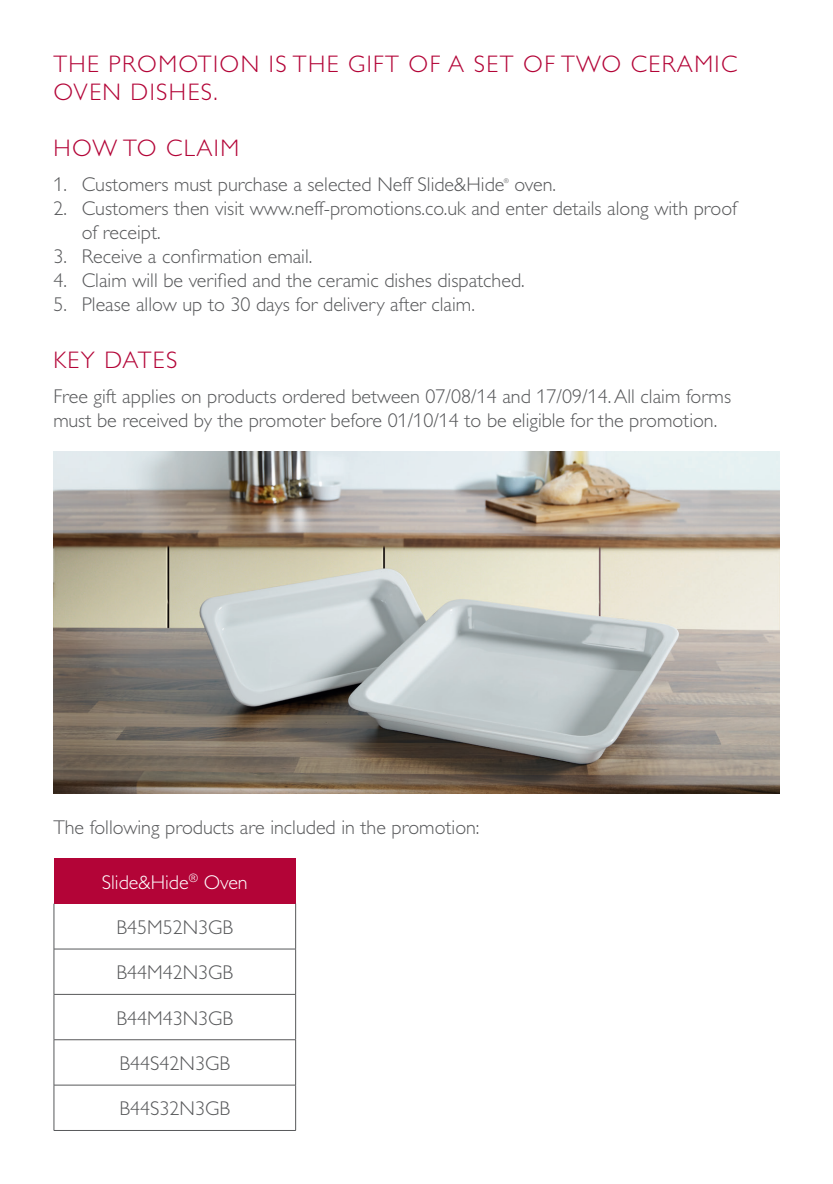
<style>
.page{position:relative;width:833px;height:1184px;background:#fff}
.page>*{position:absolute;margin:0;border:0;box-sizing:border-box;transform-origin:0 0}
.t1{font:300 24px/28px "Gill Alt One";letter-spacing:.06em;color:#b30437}
.t2{font:300 20px/24px "Gill Alt One";color:#57585a}
.t3{font:300 20px "Gill Alt One";color:#fff}
.t4{font:300 6.4px "Gill Alt One";color:#57585a}
</style>
<div class="page">
<div style="left:54px;top:858px;width:241px;height:46px;background:#b30437"></div>
<hr style="left:54px;top:904px;width:1px;height:45px;background:#57585a">
<hr style="left:54px;top:949px;width:1px;height:45px;background:#57585a">
<hr style="left:54px;top:994px;width:1px;height:46px;background:#57585a">
<hr style="left:54px;top:1040px;width:1px;height:45px;background:#57585a">
<hr style="left:54px;top:1085px;width:1px;height:45px;background:#57585a">
<hr style="left:295px;top:904px;width:1px;height:45px;background:#57585a">
<hr style="left:54px;top:949px;width:242px;height:1px;background:#57585a">
<hr style="left:295px;top:949px;width:1px;height:45px;background:#57585a">
<hr style="left:54px;top:994px;width:242px;height:1px;background:#57585a">
<hr style="left:295px;top:994px;width:1px;height:45px;background:#57585a">
<hr style="left:54px;top:1039px;width:242px;height:1px;background:#57585a">
<hr style="left:295px;top:1040px;width:1px;height:45px;background:#57585a">
<hr style="left:54px;top:1085px;width:242px;height:1px;background:#57585a">
<hr style="left:295px;top:1085px;width:1px;height:45px;background:#57585a">
<hr style="left:54px;top:1130px;width:242px;height:1px;background:#57585a">
<img style="left:53px;top:452px;width:726px;height:342px">
<p class="t1" style="left:53px;top:50px;width:685px">THE PROMOTION IS THE GIFT OF A SET OF TWO CERAMIC<br>OVEN DISHES.</p>
<p class="t1" style="left:53px;top:134px;width:187px">HOW TO CLAIM</p>
<p class="t2" style="left:53px;top:173px;width:452px">1. Customers must purchase a selected Neff Slide&amp;Hide</p>
<p class="t4" style="left:503px;top:177px;width:7px">®</p>
<p class="t2" style="left:514px;top:173px;width:43px">oven.</p>
<p class="t2" style="left:82px;top:197px;width:656px;text-indent:-28px">2. Customers then visit www.neff-promotions.co.uk and enter details along with proof of receipt.</p>
<p class="t2" style="left:53px;top:245px;width:260px">3. Receive a confirmation email.</p>
<p class="t2" style="left:53px;top:269px;width:473px">4. Claim will be verified and the ceramic dishes dispatched.</p>
<p class="t2" style="left:53px;top:293px;width:423px">5. Please allow up to 30 days for delivery after claim.</p>
<p class="t1" style="left:53px;top:346px;width:125px">KEY DATES</p>
<p class="t2" style="left:53px;top:384px;width:679px">Free gift applies on products ordered between 07/08/14 and 17/09/14. All claim forms must be received by the promoter before 01/10/14 to be eligible for the promotion.</p>
<p class="t2" style="left:53px;top:815px;width:427px">The following products are included in the promotion:</p>
<p class="t3" style="left:102px;top:871px;width:147px">Slide&amp;Hide<sup>®</sup> Oven</p>
<p class="t2" style="left:116px;top:915px;width:118px">B45M52N3GB</p>
<p class="t2" style="left:116px;top:961px;width:118px">B44M42N3GB</p>
<p class="t2" style="left:116px;top:1006px;width:118px">B44M43N3GB</p>
<p class="t2" style="left:119px;top:1051px;width:112px">B44S42N3GB</p>
<p class="t2" style="left:119px;top:1097px;width:112px">B44S32N3GB</p>
</div>
